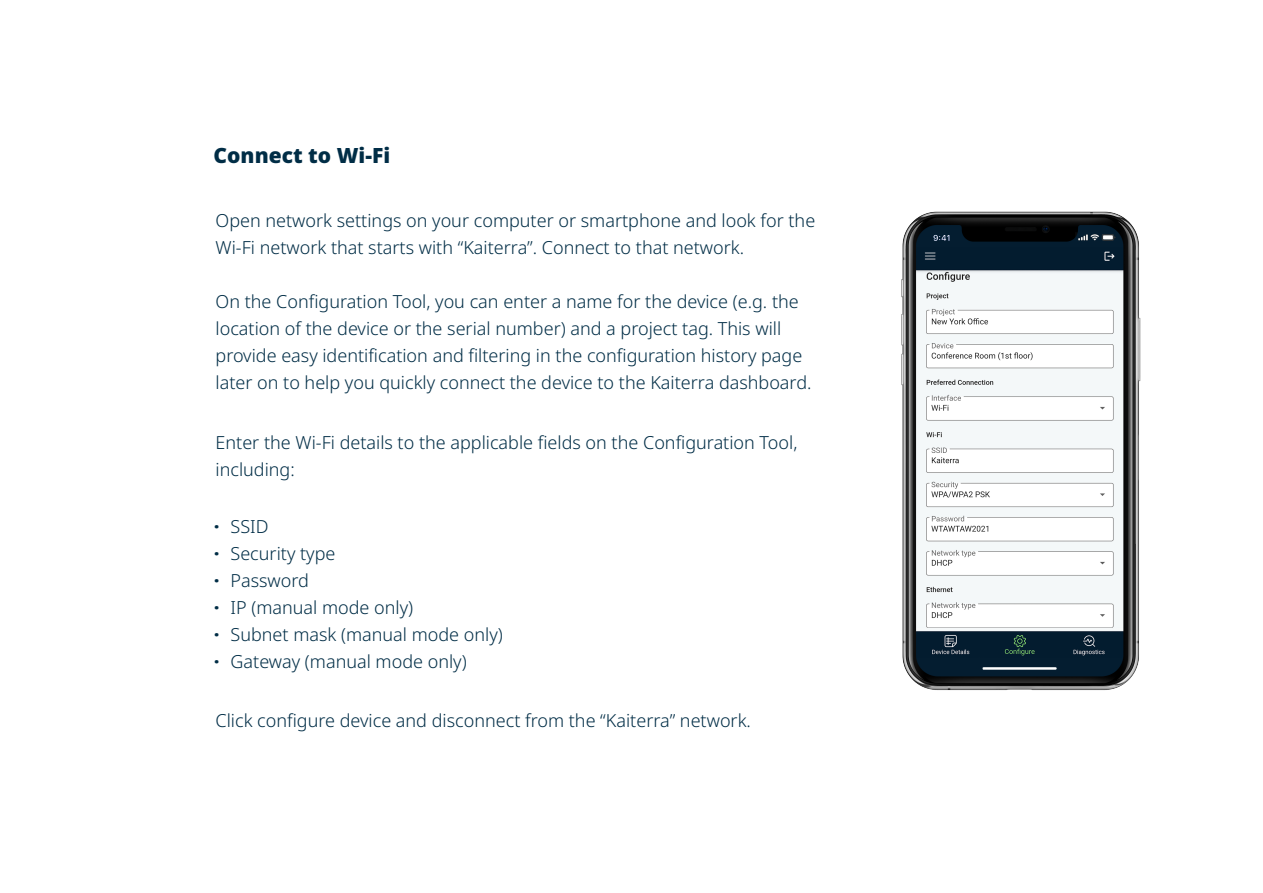
<style>
.page{position:relative;width:1263px;height:893px;background:#fff}
.page>*{position:absolute;margin:0;border:0;box-sizing:border-box;transform-origin:0 0}
.t1{font:900 21px "Noto Sans";color:#002d46}
.t2{font:300 18px/27px "Noto Sans";color:#002d46}
.t3{font:900 18px/27px "Noto Sans";color:#002d46;text-align:justify}
</style>
<div class="page">
<img style="left:901px;top:212px;width:239px;height:478px">
<p class="t1" style="left:214px;top:139px;width:178px">Connect to Wi-Fi</p>
<p class="t2" style="left:216px;top:207px;width:601px">Open network settings on your computer or smartphone and look for the<br>Wi-Fi network that starts with “Kaiterra”. Connect to that network.</p>
<p class="t2" style="left:216px;top:288px;width:597px">On the Configuration Tool, you can enter a name for the device (e.g. the location of the device or the serial number) and a project tag. This will provide easy identification and filtering in the configuration history page later on to help you quickly connect the device to the Kaiterra dashboard.</p>
<p class="t2" style="left:216px;top:429px;width:583px">Enter the Wi-Fi details to the applicable fields on the Configuration Tool, including:</p>
<p class="t3" style="left:214px;top:513px;width:7px">· · · · · ·</p>
<p class="t2" style="left:231px;top:513px;width:274px">SSID<br>Security type<br>Password<br>IP (manual mode only)<br>Subnet mask (manual mode only)<br>Gateway (manual mode only)</p>
<p class="t2" style="left:216px;top:707px;width:537px">Click configure device and disconnect from the “Kaiterra” network.</p>
</div>
